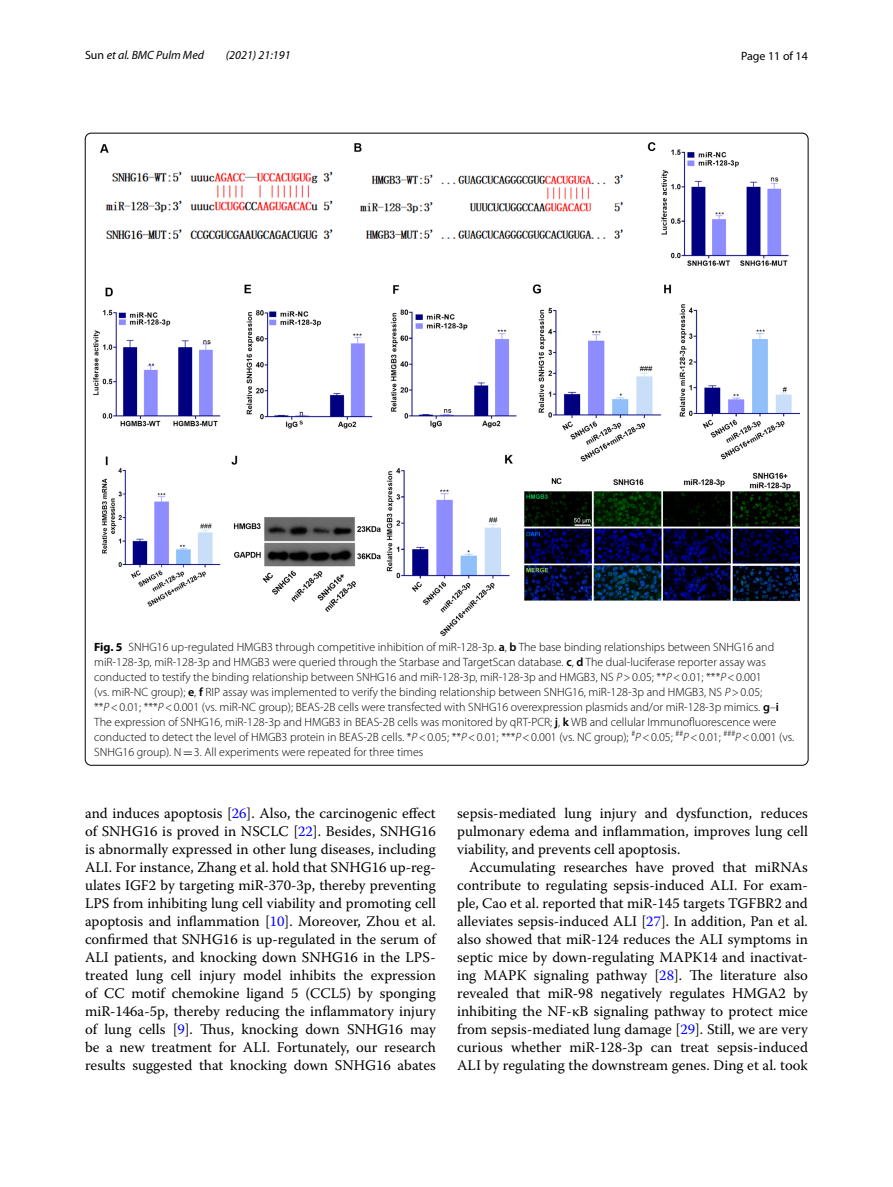
<style>
.page{position:relative;width:893px;height:1187px;background:#fff}
.page>*{position:absolute;margin:0;border:0;box-sizing:border-box;transform-origin:0 0}
.t1{font:14.7px/18px "Warnock Pro";color:#000;text-align:justify}
.t2{font:300 12px/15px "Myriad Pro";color:#000}
.t3{font:italic 12px "Myriad Pro";color:#000}
.t4{font:12px "Myriad Pro";color:#000}
.s1{font-style:normal}
.s2{font-weight:700}
.s3{font-weight:600}
.s4{font-style:italic}
.s5{font-family:"MTSY";font-weight:400}
.s6{color:#00f}
</style>
<div class="page">
<img style="left:94px;top:142px;width:706px;height:494px">
<p class="t3" style="left:85px;top:48px;width:121px"><span class="s1">Sun</span> et al. BMC Pulm Med</p>
<p class="t3" style="left:226px;top:48px;width:66px">(2021) 21:191</p>
<p class="t4" style="left:741px;top:48px;width:68px">Page 11 of 14</p>
<p class="t2" style="left:94px;top:639px;width:702px"><span class="s2">Fig. 5</span> SNHG16 up-regulated HMGB3 through competitive inhibition of miR-128-3p. <span class="s3">a</span>, <span class="s3">b</span> The base binding relationships between SNHG16 and miR-128-3p, miR-128-3p and HMGB3 were queried through the Starbase and TargetScan database. <span class="s3">c</span>, <span class="s3">d</span> The dual-luciferase reporter assay was conducted to testify the binding relationship between SNHG16 and miR-128-3p, miR-128-3p and HMGB3, NS <span class="s4">P</span>&gt;0.05; **<span class="s4">P</span>&lt;0.01; ***<span class="s4">P</span>&lt;0.001<br>(vs. miR-NC group); <span class="s3">e</span>, <span class="s3">f</span> RIP assay was implemented to verify the binding relationship between SNHG16, miR-128-3p and HMGB3, NS <span class="s4">P</span>&gt;0.05; **<span class="s4">P</span>&lt;0.01; ***<span class="s4">P</span>&lt;0.001 (vs. miR-NC group); BEAS-2B cells were transfected with SNHG16 overexpression plasmids and/or miR-128-3p mimics. <span class="s3">g</span>–<span class="s3">i </span>The expression of SNHG16, miR-128-3p and HMGB3 in BEAS-2B cells was monitored by qRT-PCR; <span class="s3">j</span>, <span class="s3">k</span> WB and cellular Immunofluorescence were conducted to detect the level of HMGB3 protein in BEAS-2B cells. *<span class="s4">P</span>&lt;0.05; **<span class="s4">P</span>&lt;0.01; ***<span class="s4">P</span>&lt;0.001 (vs. NC group); <sup>#</sup><span class="s4">P</span>&lt;0.05; <sup>##</sup><span class="s4">P</span>&lt;0.01; <sup>###</sup><span class="s4">P</span>&lt;0.001 (vs.<br>SNHG16 group). N<span class="s5">=</span>3. All experiments were repeated for three times</p>
<p class="t1" style="left:85px;top:804px;width:352px">and induces apoptosis [<span class="s6">26</span>]. Also, the carcinogenic effect of SNHG16 is proved in NSCLC [<span class="s6">22</span>]. Besides, SNHG16 is abnormally expressed in other lung diseases, including ALI. For instance, Zhang et al. hold that SNHG16 up-reg&shy;ulates IGF2 by targeting miR-370-3p, thereby preventing LPS from inhibiting lung cell viability and promoting cell apoptosis and inflammation [<span class="s6">10</span>]. Moreover, Zhou et al. confirmed that SNHG16 is up-regulated in the serum of ALI patients, and knocking down SNHG16 in the LPS&shy;treated lung cell injury model inhibits the expression of CC motif chemokine ligand 5 (CCL5) by sponging miR-146a-5p, thereby reducing the inflammatory injury of lung cells [<span class="s6">9</span>]. Thus, knocking down SNHG16 may be a new treatment for ALI. Fortunately, our research results suggested that knocking down SNHG16 abates</p>
<p class="t1" style="left:457px;top:803px;width:352px">sepsis-mediated lung injury and dysfunction, reduces pulmonary edema and inflammation, improves lung cell viability, and prevents cell apoptosis.</p>
<p class="t1" style="left:457px;top:857px;width:352px;text-indent:12px">Accumulating researches have proved that miRNAs contribute to regulating sepsis-induced ALI. For exam&shy;ple, Cao et al. reported that miR-145 targets TGFBR2 and alleviates sepsis-induced ALI [<span class="s6">27</span>]. In addition, Pan et al. also showed that miR-124 reduces the ALI symptoms in septic mice by down-regulating MAPK14 and inactivat&shy;ing MAPK signaling pathway [<span class="s6">28</span>]. The literature also revealed that miR-98 negatively regulates HMGA2 by inhibiting the NF-κB signaling pathway to protect mice from sepsis-mediated lung damage [<span class="s6">29</span>]. Still, we are very curious whether miR-128-3p can treat sepsis-induced ALI by regulating the downstream genes. Ding et al. took</p>
</div>
